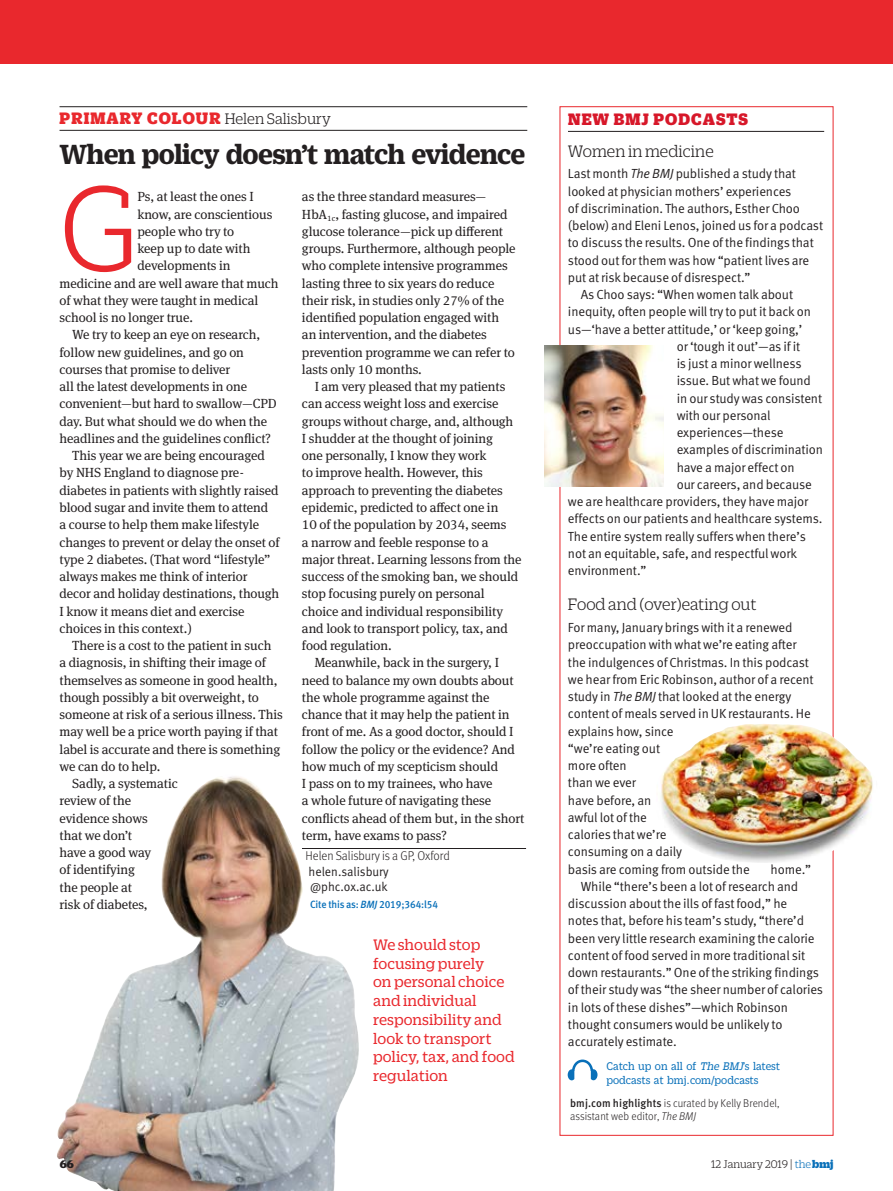
<style>
.page{position:relative;width:893px;height:1191px;background:#fff}
.page>*{position:absolute;margin:0;border:0;box-sizing:border-box;transform-origin:0 0}
.BODY_DROP_CAP{font:300 130.5px "Duplicate Slab";color:#e9282d}
.COMMENT_HEAD_20{font:700 30px "Duplicate Ionic";letter-spacing:-.03em;color:#231f20;scale:.95 1}
.QUOTE{font:300 18px "Duplicate Slab";color:#231f20}
.MINI_STRAP{font:900 18px "Duplicate Slab";letter-spacing:.06em;color:#d71729}
.QUOTE-2{font:16.5px/18.8px "Duplicate Slab";color:#e9282d}
.MINI_STRAP-2{font:300 16.5px "Duplicate Slab";color:#231f20}
.BODY_INDENT{font:13.2px/17.2px "Meta Serif Pro";letter-spacing:-.005em;color:#231f20}
.BODY_SANS_INDENT{font:13.2px/17.2px "Meta Pro Normal";letter-spacing:-.01em;color:#231f20}
.BODY_SANS{font:13.2px/17.2px "Meta Pro Normal";letter-spacing:-.01em;color:#231f20}
.BODY_DROP_CAP-2{font:13.2px "Meta Serif Pro";letter-spacing:-.005em;color:#231f20}
.COMMENT_AUTHOR_ADDRE{font:12.75px/15.8px "Meta Pro Normal";color:#231f20;scale:.95 1}
.t1{font:12px/13.5px "Duplicate Slab";color:#0970b9;scale:.95 1}
.t2{font:300 12px "Duplicate Slab";color:#231f20}
.t3{font:900 12px "Duplicate Slab";color:#231f20}
.AUTHOR_ADDRESS{font:300 11.25px/12.8px "Meta Pro";letter-spacing:.01em;color:#231f20;scale:.95 1}
.CITATION{font:500 10.5px "Meta Pro";letter-spacing:-.01em;color:#0970b9;scale:.95 1}
.s1{font-weight:900;font-size:18px;color:#e9282d}
.s2{font-style:italic}
.s3{font-family:"Meta Pro";font-weight:300}
.s4{font-weight:500}
.s5{font-family:"Meta Headline OT"}
.s6{color:#0970b9}
.s7{font-weight:900;color:#0970b9}
</style>
<div class="page">
<div style="left:0;top:0;width:893px;height:64px;background:#e9282d"></div>
<hr style="left:302px;top:848px;width:224px;height:1px;background:#231f20">
<img style="left:57px;top:776px;width:302px;height:415px">
<hr style="left:568px;top:131px;width:256px;height:1px;background:#231f20">
<hr style="left:60px;top:106px;width:467px;height:1px;background:#231f20">
<hr style="left:60px;top:130px;width:467px;height:1px;background:#231f20">
<div style="left:572px;top:1059px;width:21px;height:28px;border:3px solid #0970b9;border-radius:50%"></div>
<div style="left:572px;top:1071px;width:21px;height:20px;background:#fff"></div>
<svg style="left:591px;top:1069px;width:6px;height:11px"></svg>
<svg style="left:568px;top:1069px;width:6px;height:11px"></svg>
<img style="left:544px;top:346px;width:120px;height:140px">
<img style="left:661px;top:723px;width:212px;height:141px">
<p class="MINI_STRAP-2" style="left:60px;top:108px;width:273px"><span class="s1">PRIMARY COLOUR</span> Helen Salisbury</p>
<p class="MINI_STRAP" style="left:568px;top:106px;width:182px">NEW BMJ PODCASTS</p>
<p class="COMMENT_HEAD_20" style="left:60px;top:132px;width:492px">When policy doesn’t match evidence</p>
<p class="QUOTE" style="left:568px;top:140px;width:147px">Women in medicine</p>
<p class="BODY_SANS" style="left:568px;top:164px;width:257px">Last month <span class="s2">The BMJ</span> published a study that looked at physician mothers’ experiences<br>of discrimination. The authors, Esther Choo (below) and Eleni Lenos, joined us for a podcast to discuss the results. One of the findings that stood out for them was how “patient lives are put at risk because of disrespect.”</p>
<p class="BODY_SANS_INDENT" style="left:581px;top:285px;width:214px">As Choo says: “When women talk about</p>
<p class="BODY_SANS_INDENT" style="left:568px;top:302px;width:244px">inequity, often people will try to put it back on</p>
<p class="BODY_SANS_INDENT" style="left:568px;top:319px;width:236px">us—‘have a better attitude,’ or ‘keep going,’</p>
<p class="BODY_SANS_INDENT" style="left:677px;top:337px;width:125px">or ‘tough it out’—as if it</p>
<p class="BODY_SANS_INDENT" style="left:677px;top:354px;width:126px">is just a minor wellness</p>
<p class="BODY_SANS_INDENT" style="left:677px;top:371px;width:136px">issue. But what we found</p>
<p class="BODY_SANS_INDENT" style="left:677px;top:388px;width:147px">in our study was consistent</p>
<p class="BODY_SANS_INDENT" style="left:677px;top:406px;width:95px">with our personal</p>
<p class="BODY_SANS_INDENT" style="left:677px;top:423px;width:108px">experiences—these</p>
<p class="BODY_SANS_INDENT" style="left:677px;top:440px;width:148px">examples of discrimination</p>
<p class="BODY_SANS_INDENT" style="left:677px;top:457px;width:119px">have a major effect on</p>
<p class="BODY_SANS_INDENT" style="left:677px;top:475px;width:137px">our careers, and because</p>
<p class="BODY_SANS_INDENT" style="left:568px;top:492px;width:242px">we are healthcare providers, they have major</p>
<p class="BODY_SANS_INDENT" style="left:568px;top:509px;width:256px">effects on our patients and healthcare systems.</p>
<p class="BODY_SANS_INDENT" style="left:568px;top:526px;width:239px">The entire system really suffers when there’s</p>
<p class="BODY_SANS_INDENT" style="left:568px;top:544px;width:231px">not an equitable, safe, and respectful work</p>
<p class="BODY_SANS_INDENT" style="left:568px;top:561px;width:80px">environment.”</p>
<p class="QUOTE" style="left:568px;top:593px;width:190px">Food and (over)eating out</p>
<p class="BODY_SANS" style="left:568px;top:618px;width:247px">For many, January brings with it a renewed preoccupation with what we’re eating after the indulgences of Christmas. In this podcast we hear from Eric Robinson, author of a recent study in <span class="s2">The BMJ</span> that looked at the energy content of meals served in UK restaurants. He explains how, since<br>“we’re eating out<br>more often<br>than we ever<br>have before, an<br>awful lot of the<br>calories that we’re<br>consuming on a daily<br>basis are coming from outside the</p>
<p class="BODY_DROP_CAP" style="left:60px;top:148px;width:80px">G</p>
<p class="BODY_DROP_CAP-2" style="left:137px;top:187px;width:118px">Ps, at least the ones I</p>
<p class="BODY_INDENT" style="left:302px;top:187px;width:215px">as the three standard measures— HbA<sub>1c</sub>, fasting glucose, and impaired glucose tolerance—pick up different groups. Furthermore, although people who complete intensive programmes lasting three to six years do reduce their risk, in studies only 27% of the identified population engaged with an intervention, and the diabetes prevention programme we can refer to lasts only 10 months.</p>
<p class="BODY_INDENT" style="left:302px;top:377px;width:221px;text-indent:13px">I am very pleased that my patients can access weight loss and exercise groups without charge, and, although<br>I shudder at the thought of joining<br>one personally, I know they work<br>to improve health. However, this approach to preventing the diabetes epidemic, predicted to affect one in<br>10 of the population by 2034, seems<br>a narrow and feeble response to a major threat. Learning lessons from the success of the smoking ban, we should stop focusing purely on personal choice and individual responsibility and look to transport policy, tax, and food regulation.</p>
<p class="BODY_INDENT" style="left:302px;top:653px;width:224px;text-indent:13px">Meanwhile, back in the surgery, I need to balance my own doubts about the whole programme against the chance that it may help the patient in front of me. As a good doctor, should I follow the policy or the evidence? And how much of my scepticism should<br>I pass on to my trainees, who have<br>a whole future of navigating these conflicts ahead of them but, in the short term, have exams to pass?</p>
<p class="COMMENT_AUTHOR_ADDRE" style="left:306px;top:846px;width:154px"><span class="s3">Helen Salisbury is a GP, Oxford </span>helen.salisbury @phc.ox.ac.uk</p>
<p class="CITATION" style="left:310px;top:896px;width:136px">Cite this as: <span class="s2">BMJ</span> 2019;364:l54</p>
<p class="QUOTE-2" style="left:373px;top:934px;width:143px">We should stop focusing purely<br>on personal choice and individual responsibility and look to transport policy, tax, and food regulation</p>
<p class="BODY_DROP_CAP-2" style="left:137px;top:204px;width:137px">know, are conscientious</p>
<p class="BODY_DROP_CAP-2" style="left:137px;top:222px;width:98px">people who try to</p>
<p class="BODY_DROP_CAP-2" style="left:137px;top:239px;width:115px">keep up to date with</p>
<p class="BODY_DROP_CAP-2" style="left:137px;top:256px;width:95px">developments in</p>
<p class="BODY_DROP_CAP-2" style="left:60px;top:273px;width:221px">medicine and are well aware that much</p>
<p class="BODY_DROP_CAP-2" style="left:60px;top:291px;width:200px">of what they were taught in medical</p>
<p class="BODY_DROP_CAP-2" style="left:60px;top:308px;width:135px">school is no longer true.</p>
<p class="BODY_INDENT" style="left:60px;top:325px;width:219px;text-indent:13px">We try to keep an eye on research, follow new guidelines, and go on courses that promise to deliver<br>all the latest developments in one convenient—but hard to swallow—CPD day. But what should we do when the headlines and the guidelines conflict?</p>
<p class="BODY_INDENT" style="left:60px;top:446px;width:222px;text-indent:13px">This year we are being encouraged by NHS England to diagnose pre&shy;diabetes in patients with slightly raised blood sugar and invite them to attend<br>a course to help them make lifestyle changes to prevent or delay the onset of type 2 diabetes. (That word “lifestyle” always makes me think of interior decor and holiday destinations, though I know it means diet and exercise choices in this context.)</p>
<p class="BODY_INDENT" style="left:60px;top:636px;width:225px;text-indent:13px">There is a cost to the patient in such<br>a diagnosis, in shifting their image of themselves as someone in good health, though possibly a bit overweight, to someone at risk of a serious illness. This may well be a price worth paying if that label is accurate and there is something we can do to help.</p>
<p class="BODY_INDENT" style="left:60px;top:774px;width:120px;text-indent:13px">Sadly, a systematic review of the evidence shows<br>that we don’t<br>have a good way<br>of identifying<br>the people at<br>risk of diabetes,</p>
<p class="BODY_SANS" style="left:770px;top:859px;width:42px">home.”</p>
<p class="BODY_SANS_INDENT" style="left:568px;top:876px;width:257px;text-indent:13px">While “there’s been a lot of research and discussion about the ills of fast food,” he<br>notes that, before his team’s study, “there’d been very little research examining the calorie content of food served in more traditional sit down restaurants.” One of the striking findings of their study was “the sheer number of calories in lots of these dishes”—which Robinson thought consumers would be unlikely to accurately estimate.</p>
<p class="t1" style="left:606px;top:1058px;width:184px">Catch up on all of <span class="s2">The BMJ</span>’s latest podcasts at bmj.com/podcasts</p>
<p class="AUTHOR_ADDRESS" style="left:570px;top:1096px;width:222px"><span class="s4">bmj.com highlights</span> is curated by Kelly Brendel, assistant web editor, <span class="s2">The BMJ</span></p>
<p class="t3" style="left:60px;top:1155px;width:16px">66</p>
<p class="t2" style="left:711px;top:1156px;width:124px">12 January 2019 <span class="s5">|</span> <span class="s6">the</span> <span class="s7">bmj</span></p>
</div>
